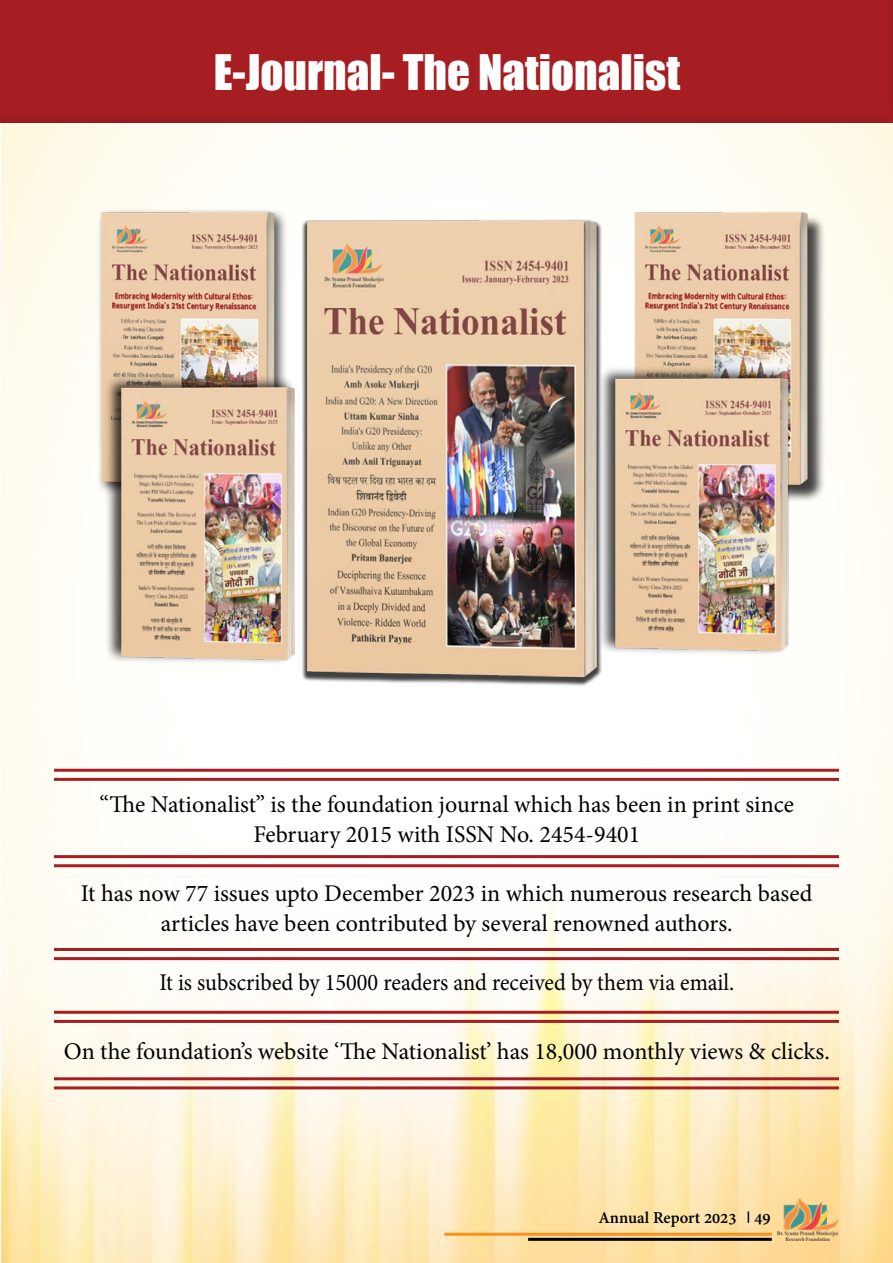
<style>
.page{position:relative;width:893px;height:1263px;background:#fff}
.page>*{position:absolute;margin:0;border:0;box-sizing:border-box;transform-origin:0 0}
.t1{font:45px "Impact";color:#fff}
.t2{font:24px/30px "Minion Pro";color:#000;text-align:center}
.t3{font:24px "Minion Pro";color:#000;scale:.93 1}
.t4{font:700 18px "Adobe Devanagari";color:#000}
</style>
<div class="page">
<svg style="left:2px;top:123px;width:891px;height:57px"></svg>
<img style="left:2px;top:685px;width:891px;height:578px">
<svg style="left:748px;top:1211px;width:1px;height:12px"></svg>
<hr style="left:444px;top:1233px;width:328px;height:3px;background:#f79221">
<hr style="left:528px;top:1238px;width:244px;height:3px;background:#000">
<img style="left:778px;top:1199px;width:61px;height:41px">
<div style="left:0;top:0;width:893px;height:123px;background:#a61e22"></div>
<hr style="left:54px;top:948px;width:785px;height:3px;background:#a61e22">
<hr style="left:54px;top:855px;width:785px;height:3px;background:#a61e22">
<hr style="left:54px;top:769px;width:785px;height:3px;background:#a61e22">
<hr style="left:54px;top:1011px;width:785px;height:3px;background:#a61e22">
<hr style="left:54px;top:1077px;width:785px;height:3px;background:#a61e22">
<hr style="left:54px;top:957px;width:785px;height:3px;background:#a61e22">
<hr style="left:54px;top:864px;width:785px;height:3px;background:#a61e22">
<hr style="left:54px;top:778px;width:785px;height:3px;background:#a61e22">
<hr style="left:54px;top:1020px;width:785px;height:3px;background:#a61e22">
<hr style="left:54px;top:1086px;width:785px;height:3px;background:#a61e22">
<img style="left:634px;top:180px;width:259px;height:166px">
<img style="left:1px;top:180px;width:286px;height:175px">
<img style="left:624px;top:346px;width:269px;height:339px">
<img style="left:1px;top:355px;width:286px;height:339px">
<img style="left:287px;top:219px;width:337px;height:486px">
<h1 class="t1" style="left:214px;top:37px;width:468px">E-Journal- The Nationalist</h1>
<p class="t2" style="left:99px;top:789px;width:696px">“The Nationalist” is the foundation journal which has been in print since<br>February 2015 with ISSN No. 2454-9401</p>
<p class="t2" style="left:81px;top:878px;width:733px">It has now 77 issues upto December 2023 in which numerous research based articles have been contributed by several renowned authors.</p>
<p class="t3" style="left:159px;top:966px;width:620px">It is subscribed by 15000 readers and received by them via email.</p>
<p class="t2" style="left:64px;top:1036px;width:767px">On the foundation’s website ‘The Nationalist’ has 18,000 monthly views &amp; clicks.</p>
<p class="t4" style="left:598px;top:1207px;width:174px">Annual Report 2023 49</p>
</div>
